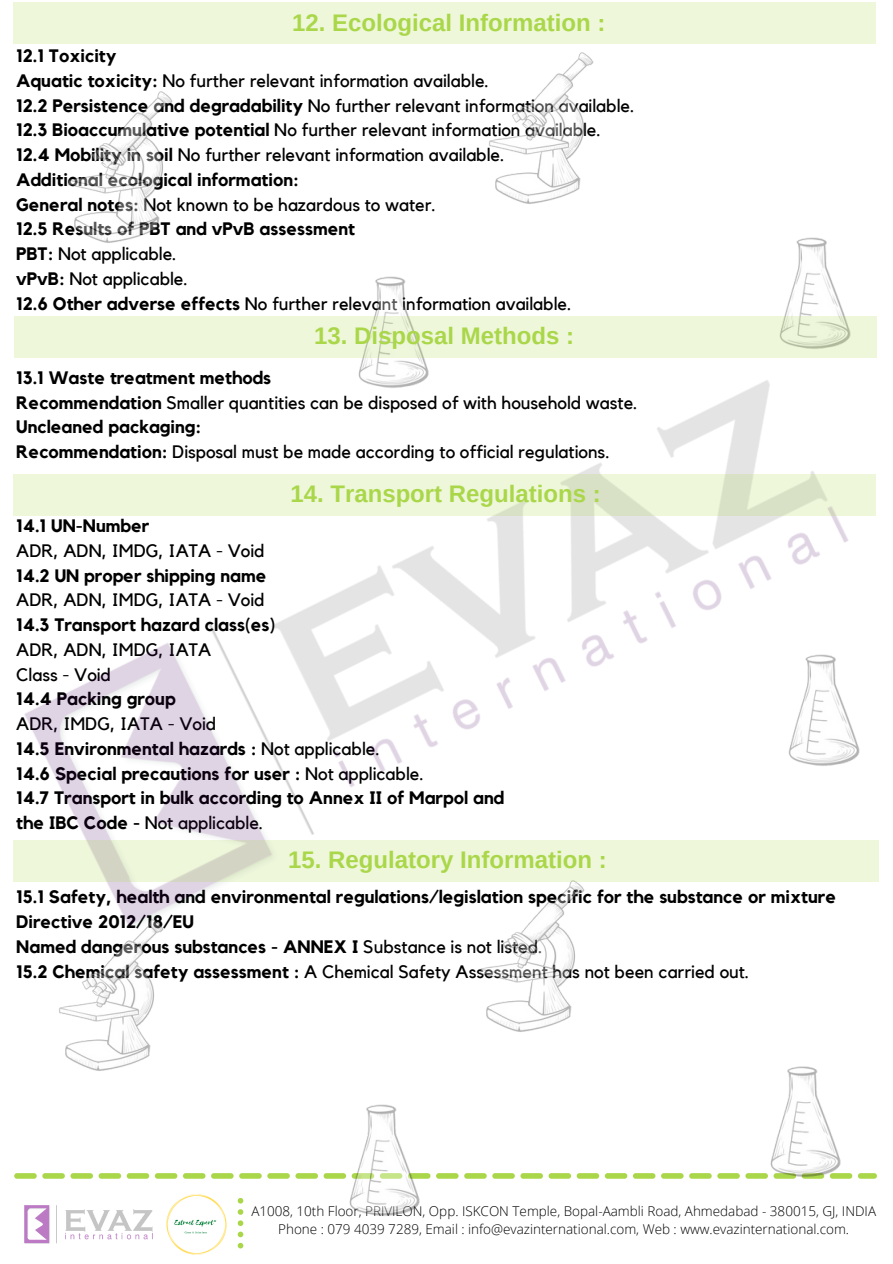
<style>
.page{position:relative;width:893px;height:1264px;background:#fff}
.page>*{position:absolute;margin:0;border:0;box-sizing:border-box;transform-origin:0 0}
.t1{font:700 24px "Arimo";color:#aad74a}
.t2{font:18px "Kollektif";color:#000}
.t3{font:700 18px "Kollektif";color:#000}
.t4{font:300 13.5px "Open Sans";color:#000}
.s1{font-weight:700}
.s2{font-weight:400}
</style>
<div class="page">
<img style="left:24px;top:1205px;width:129px;height:37px">
<svg style="left:238px;top:1198px;width:5px;height:50px"></svg>
<svg style="left:14px;top:1173px;width:862px;height:5px"></svg>
<img style="left:166px;top:1194px;width:61px;height:60px">
<img style="left:13px;top:316px;width:866px;height:588px">
<img style="left:756px;top:237px;width:111px;height:129px">
<img style="left:489px;top:52px;width:105px;height:152px">
<img style="left:335px;top:276px;width:111px;height:129px">
<img style="left:68px;top:91px;width:105px;height:152px">
<img style="left:765px;top:626px;width:112px;height:157px">
<img style="left:747px;top:1066px;width:111px;height:113px">
<img style="left:455px;top:881px;width:145px;height:151px">
<img style="left:326px;top:1104px;width:111px;height:112px">
<img style="left:34px;top:890px;width:145px;height:181px">
<div style="left:13px;top:3px;width:862px;height:41px;background:#eef7da"></div>
<div style="left:14px;top:316px;width:862px;height:41px;background:#eef7da"></div>
<svg style="left:13px;top:474px;width:862px;height:41px;background:#eaf3d6"></svg>
<svg style="left:13px;top:840px;width:865px;height:41px;background:#ebf4d8"></svg>
<p class="t1" style="left:292px;top:9px;width:315px">12. Ecological Information :</p>
<p class="t3" style="left:16px;top:48px;width:102px">12.1 Toxicity</p>
<p class="t2" style="left:16px;top:72px;width:474px"><span class="s1">Aquatic toxicity:</span> No further relevant information available.</p>
<p class="t2" style="left:16px;top:97px;width:619px"><span class="s1">12.2 Persistence and degradability</span> No further relevant information available.</p>
<p class="t2" style="left:16px;top:122px;width:586px"><span class="s1">12.3 Bioaccumulative potential</span> No further relevant information available.</p>
<p class="t2" style="left:16px;top:146px;width:489px"><span class="s1">12.4 Mobility in soil</span> No further relevant information available.</p>
<p class="t3" style="left:16px;top:171px;width:284px">Additional ecological information:</p>
<p class="t2" style="left:16px;top:196px;width:421px"><span class="s1">General notes:</span> Not known to be hazardous to water.</p>
<p class="t3" style="left:16px;top:221px;width:340px">12.5 Results of PBT and vPvB assessment</p>
<p class="t2" style="left:16px;top:245px;width:162px"><span class="s1">PBT:</span> Not applicable.</p>
<p class="t2" style="left:16px;top:270px;width:173px"><span class="s1">vPvB:</span> Not applicable.</p>
<p class="t2" style="left:16px;top:295px;width:556px"><span class="s1">12.6 Other adverse effects</span> No further relevant information available.</p>
<p class="t1" style="left:314px;top:322px;width:261px">13. Disposal Methods :</p>
<p class="t3" style="left:16px;top:369px;width:256px">13.1 Waste treatment methods</p>
<p class="t2" style="left:16px;top:394px;width:622px"><span class="s1">Recommendation</span> Smaller quantities can be disposed of with household waste.</p>
<p class="t3" style="left:16px;top:418px;width:186px">Uncleaned packaging:</p>
<p class="t2" style="left:16px;top:443px;width:595px"><span class="s1">Recommendation:</span> Disposal must be made according to official regulations.</p>
<p class="t1" style="left:290px;top:480px;width:312px">14. Transport Regulations :</p>
<p class="t3" style="left:16px;top:517px;width:134px">14.1 UN-Number</p>
<p class="t2" style="left:16px;top:542px;width:250px">ADR, ADN, IMDG, IATA - Void</p>
<p class="t3" style="left:16px;top:567px;width:251px">14.2 UN proper shipping name</p>
<p class="t2" style="left:16px;top:592px;width:250px">ADR, ADN, IMDG, IATA - Void</p>
<p class="t3" style="left:16px;top:616px;width:260px">14.3 Transport hazard class(es)</p>
<p class="t2" style="left:16px;top:641px;width:197px">ADR, ADN, IMDG, IATA</p>
<p class="t2" style="left:16px;top:666px;width:96px">Class - Void</p>
<p class="t3" style="left:16px;top:691px;width:161px">14.4 Packing group</p>
<p class="t2" style="left:16px;top:715px;width:201px">ADR, IMDG, IATA - Void</p>
<p class="t3" style="left:16px;top:740px;width:365px">14.5 Environmental hazards : <span class="s2">Not applicable.</span></p>
<p class="t3" style="left:16px;top:765px;width:409px">14.6 Special precautions for user : <span class="s2">Not applicable.</span></p>
<p class="t3" style="left:16px;top:789px;width:489px">14.7 Transport in bulk according to Annex II of Marpol and</p>
<p class="t2" style="left:16px;top:814px;width:248px"><span class="s1">the IBC Code -</span> Not applicable.</p>
<p class="t1" style="left:288px;top:846px;width:320px">15. Regulatory Information :</p>
<p class="t3" style="left:16px;top:888px;width:821px">15.1 Safety, health and environmental regulations/legislation specific for the substance or mixture</p>
<p class="t3" style="left:16px;top:913px;width:179px">Directive 2012/18/EU</p>
<p class="t3" style="left:16px;top:938px;width:527px">Named dangerous substances - ANNEX I <span class="s2">Substance is not listed.</span></p>
<p class="t2" style="left:16px;top:963px;width:734px"><span class="s1">15.2 Chemical safety assessment :</span> A Chemical Safety Assessment has not been carried out.</p>
<p class="t4" style="left:251px;top:1201px;width:626px">A1008, 10th Floor, PRIVILON, Opp. ISKCON Temple, Bopal-Aambli Road, Ahmedabad - 380015, GJ, INDIA</p>
<p class="t4" style="left:278px;top:1219px;width:572px">Phone : 079 4039 7289, Email : info@evazinternational.com, Web : www.evazinternational.com.</p>
</div>
